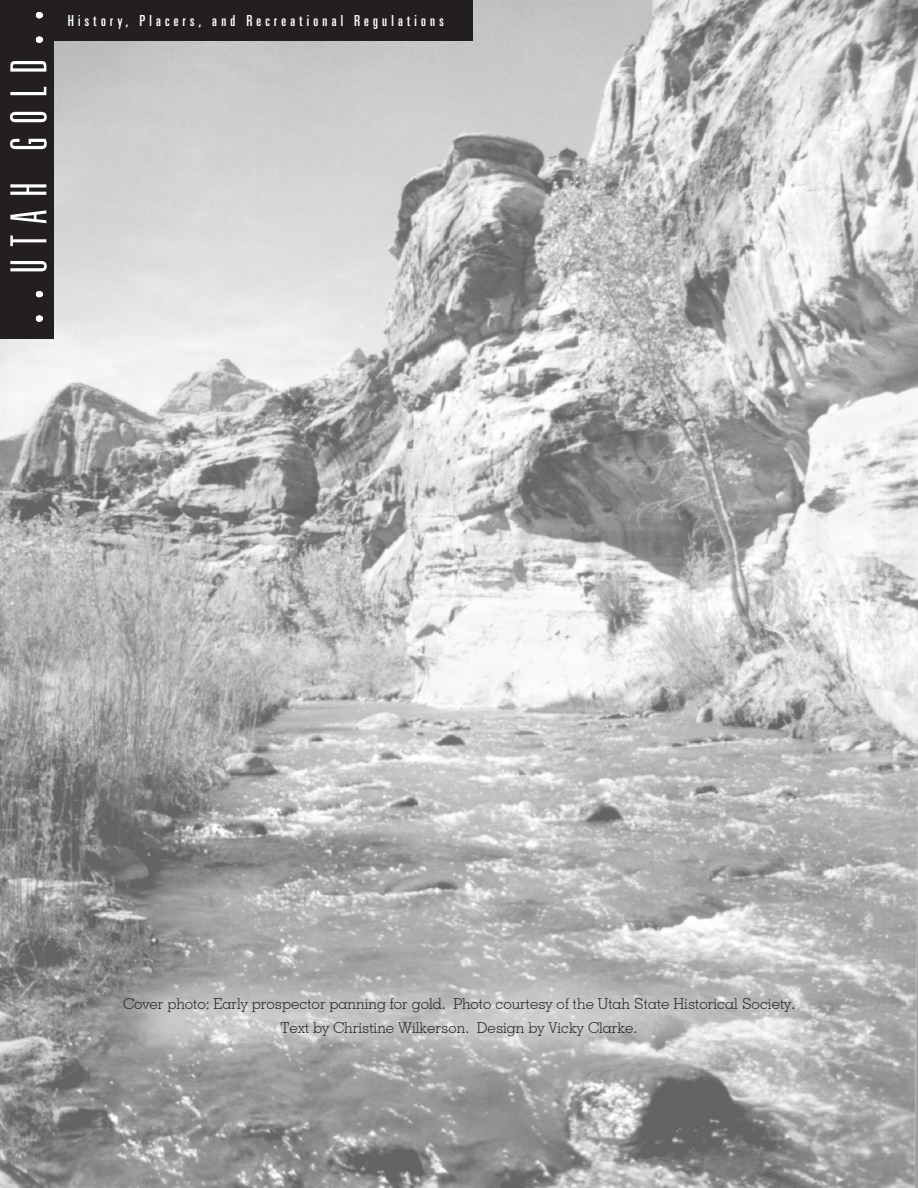
<style>
.page{position:relative;width:918px;height:1188px;background:#fff}
.page>*{position:absolute;margin:0;border:0;box-sizing:border-box;transform-origin:0 0}
.t1{font:54px "Univers Light Ultra Cond DTC";letter-spacing:.22em;color:#fff}
.t2{font:16.5px "Univers Ultra Cond DTC";letter-spacing:.22em;color:#fff}
.body{font:300 15px/24px "Geometric Slab 703 BT";color:#231f20;text-align:center}
</style>
<div class="page">
<img style="left:0;top:0;width:918px;height:1188px">
<div style="left:0;top:0;width:472px;height:40px;background:#231f20"></div>
<div style="left:0;top:0;width:54px;height:338px;background:#231f20"></div>
<svg style="left:36px;top:315px;width:6px;height:7px"></svg>
<svg style="left:36px;top:291px;width:6px;height:6px"></svg>
<svg style="left:36px;top:37px;width:6px;height:6px"></svg>
<svg style="left:36px;top:12px;width:6px;height:6px"></svg>
<p class="t1" style="left:0;top:274px;width:217px;rotate:-90deg">UTAH GOLD</p>
<p class="t2" style="left:68px;top:12px;width:378px">History, Placers, and Recreational Regulations</p>
<p class="body" style="left:123px;top:992px;width:674px">Cover photo: Early prospector panning for gold. Photo courtesy of the Utah State Historical Society.<br>Text by Christine Wilkerson. Design by Vicky Clarke.</p>
</div>
